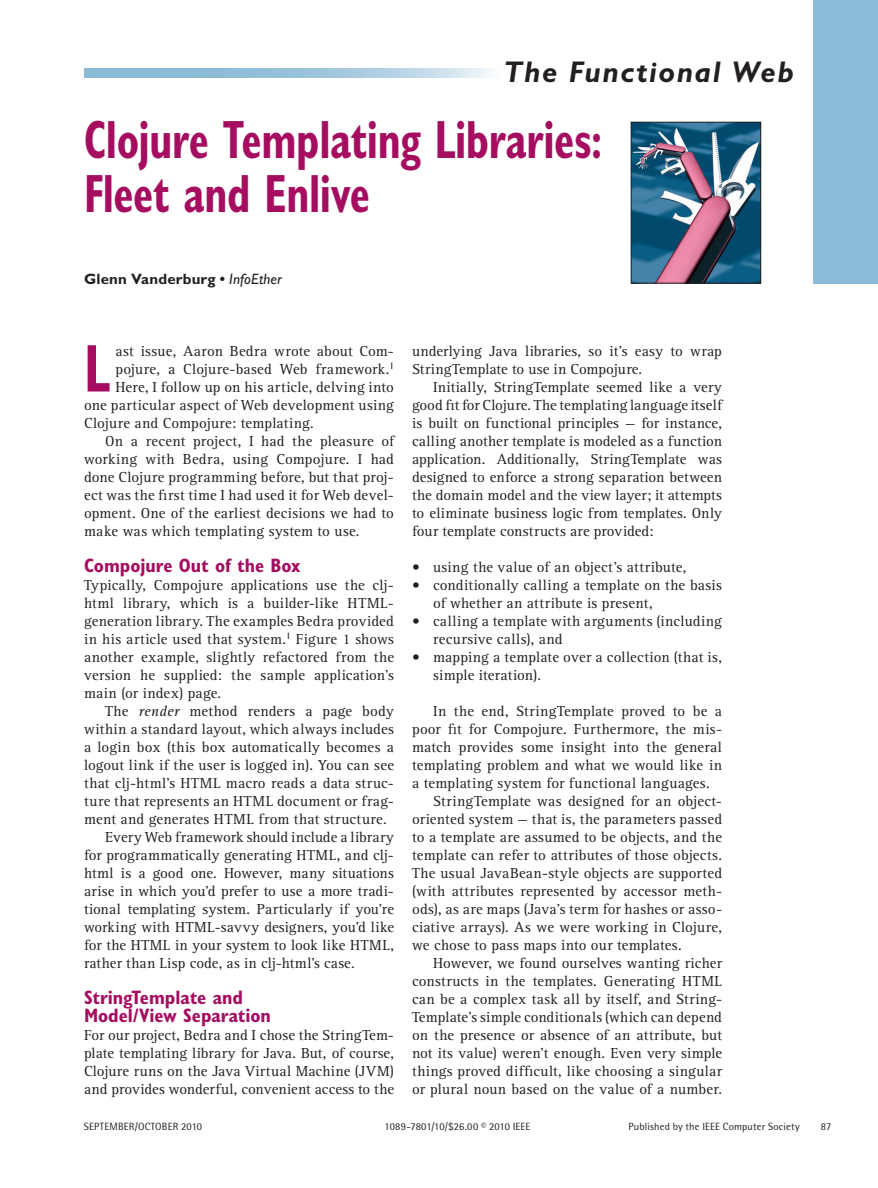
<style>
.page{position:relative;width:878px;height:1188px;background:#fff}
.page>*{position:absolute;margin:0;border:0;box-sizing:border-box;transform-origin:0 0}
.INTRO{font:700 condensed 67.65px "Gill Sans Std";color:#a50d60;scale:.8 1}
.ARTICLE_TITLE{font:700 condensed 54px/54px "Gill Sans Std";letter-spacing:-.01em;color:#a50d60;scale:.8 1}
.SECTION_TITLE{font:italic 700 30px "Gill Sans Std";letter-spacing:.045em;color:#231f20}
.Heading_1{font:700 condensed 19.5px/18px "Gill Sans Std";letter-spacing:-.005em;color:#a50d60}
.PARAGRAPH{font:15px/18px "Rotis Serif Std";letter-spacing:.01em;color:#231f20;text-align:justify}
.PARAGRAPH__NO_INDENT{font:15px/18px "Rotis Serif Std";letter-spacing:.005em;color:#231f20;text-align:justify}
.INTRO-2{font:15px "Rotis Serif Std";letter-spacing:.01em;color:#231f20}
.LIST_1{font:15px/18px "Rotis Serif Std";letter-spacing:.015em;color:#231f20}
.LIST_1z{font:15px/18px "Rotis Serif Std";letter-spacing:.005em;color:#231f20}
.LIST_1a{font:15px "Rotis Serif Std";letter-spacing:.01em;color:#231f20}
.AUTHOR{font:700 15px "Gill Sans Std";letter-spacing:.01em;color:#231f20}
.t1{font:10.5px "Rotis Semi Sans Std";letter-spacing:.015em;color:#231f20}
.s1{font-weight:400;font-style:italic}
.s2{font-style:italic}
</style>
<div class="page">
<svg style="left:84px;top:69px;width:406px;height:9px;background:#a3c8df"></svg>
<div style="left:813px;top:0;width:65px;height:284px;background:#8bbbd7"></div>
<img style="left:632px;top:124px;width:127px;height:158px">
<div style="left:630px;top:122px;width:131px;height:162px;border:1px solid #231f20"></div>
<p class="SECTION_TITLE" style="left:504px;top:54px;width:291px">The Functional Web</p>
<p class="ARTICLE_TITLE" style="left:84px;top:113px;width:649px">Clojure Templating Libraries:<br>Fleet and Enlive</p>
<p class="AUTHOR" style="left:84px;top:270px;width:199px">Glenn Vanderburg • <span class="s1">InfoEther</span></p>
<p class="INTRO" style="left:84px;top:328px;width:34px">L</p>
<p class="INTRO-2" style="left:115px;top:342px;width:280px">ast issue, Aaron Bedra wrote about Com-</p>
<p class="INTRO-2" style="left:115px;top:360px;width:280px">pojure, a Clojure-based Web framework.<sup>1</sup></p>
<p class="INTRO-2" style="left:115px;top:378px;width:280px">Here, I follow up on his article, delving into</p>
<p class="INTRO-2" style="left:84px;top:396px;width:311px">one particular aspect of Web development using</p>
<p class="INTRO-2" style="left:84px;top:414px;width:231px">Clojure and Compojure: templating.</p>
<p class="PARAGRAPH" style="left:84px;top:432px;width:311px;text-indent:21px">On a recent project, I had the pleasure of working with Bedra, using Compojure. I had done Clojure programming before, but that proj&shy;ect was the first time I had used it for Web devel&shy;opment. One of the earliest decisions we had to make was which templating system to use.</p>
<p class="Heading_1" style="left:84px;top:556px;width:218px">Compojure Out of the Box</p>
<p class="PARAGRAPH__NO_INDENT" style="left:84px;top:576px;width:311px">Typically, Compojure applications use the clj&shy;html library, which is a builder-like HTML&shy;generation library. The examples Bedra provided in his article used that system.<sup>1</sup> Figure 1 shows another example, slightly refactored from the version he supplied: the sample application’s main (or index) page.</p>
<p class="PARAGRAPH" style="left:84px;top:702px;width:311px;text-indent:21px">The <span class="s2">render</span> method renders a page body within a standard layout, which always includes a login box (this box automatically becomes a logout link if the user is logged in). You can see that clj-html’s HTML macro reads a data struc&shy;ture that represents an HTML document or frag&shy;ment and generates HTML from that structure.</p>
<p class="PARAGRAPH" style="left:84px;top:828px;width:311px;text-indent:21px">Every Web framework should include a library for programmatically generating HTML, and clj&shy;html is a good one. However, many situations arise in which you’d prefer to use a more tradi&shy;tional templating system. Particularly if you’re working with HTML-savvy designers, you’d like for the HTML in your system to look like HTML, rather than Lisp code, as in clj-html’s case.</p>
<p class="Heading_1" style="left:84px;top:988px;width:188px">StringTemplate and<br>Model/View Separation</p>
<p class="PARAGRAPH__NO_INDENT" style="left:84px;top:1026px;width:311px">For our project, Bedra and I chose the StringTem&shy;plate templating library for Java. But, of course, Clojure runs on the Java Virtual Machine (JVM) and provides wonderful, convenient access to the</p>
<p class="PARAGRAPH__NO_INDENT" style="left:412px;top:342px;width:311px">underlying Java libraries, so it’s easy to wrap<br>StringTemplate to use in Compojure.</p>
<p class="PARAGRAPH" style="left:412px;top:378px;width:311px;text-indent:21px">Initially, StringTemplate seemed like a very good fit for Clojure. The templating language itself is built on functional principles — for instance, calling another template is modeled as a function application. Additionally, StringTemplate was designed to enforce a strong separation between the domain model and the view layer; it attempts to eliminate business logic from templates. Only four template constructs are provided:</p>
<p class="LIST_1a" style="left:412px;top:558px;width:276px">• using the value of an object’s attribute,</p>
<p class="LIST_1" style="left:433px;top:576px;width:290px;text-indent:-21px">• conditionally calling a template on the basis of whether an attribute is present,</p>
<p class="LIST_1" style="left:433px;top:612px;width:290px;text-indent:-21px">• calling a template with arguments (including recursive calls), and</p>
<p class="LIST_1z" style="left:433px;top:648px;width:290px;text-indent:-21px">• mapping a template over a collection (that is, simple iteration).</p>
<p class="PARAGRAPH" style="left:412px;top:702px;width:311px;text-indent:21px">In the end, StringTemplate proved to be a poor fit for Compojure. Furthermore, the mis&shy;match provides some insight into the general templating problem and what we would like in a templating system for functional languages.</p>
<p class="PARAGRAPH" style="left:412px;top:792px;width:311px;text-indent:21px">StringTemplate was designed for an object&shy;oriented system — that is, the parameters passed to a template are assumed to be objects, and the template can refer to attributes of those objects.<br>The usual JavaBean-style objects are supported (with attributes represented by accessor meth&shy;ods), as are maps (Java’s term for hashes or asso&shy;ciative arrays). As we were working in Clojure, we chose to pass maps into our templates.</p>
<p class="PARAGRAPH" style="left:412px;top:954px;width:311px;text-indent:21px">However, we found ourselves wanting richer constructs in the templates. Generating HTML can be a complex task all by itself, and String-Template’s simple conditionals (which can depend on the presence or absence of an attribute, but not its value) weren’t enough. Even very simple things proved difficult, like choosing a singular or plural noun based on the value of a number.</p>
<p class="t1" style="left:84px;top:1120px;width:120px">SEPTEMBER/OCTOBER 2010</p>
<p class="t1" style="left:384px;top:1120px;width:147px">1089-7801/10/$26.00 © 2010 IEEE</p>
<p class="t1" style="left:628px;top:1120px;width:173px">Published by the IEEE Computer Society</p>
<p class="t1" style="left:820px;top:1120px;width:12px">87</p>
</div>
